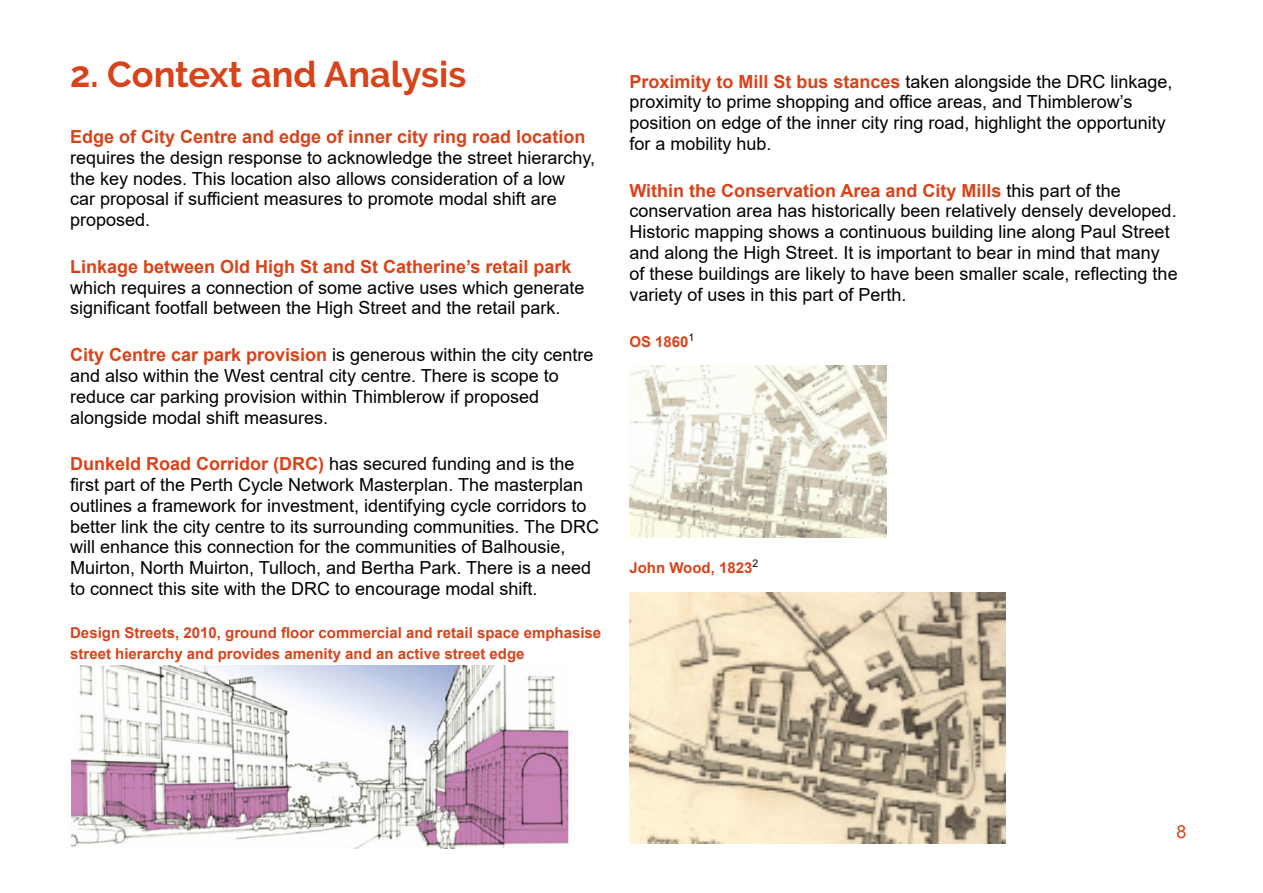
<style>
.page{position:relative;width:1263px;height:893px;background:#fff}
.page>*{position:absolute;margin:0;border:0;box-sizing:border-box;transform-origin:0 0}
.t1{font:700 36px "Raleway";color:#d8431a}
.t2{font:18px/20.9px "Arial";color:#000}
.t3{font:700 18px "Arial";color:#d8431a}
.t4{font:18px "Arial";color:#d8431a}
.t5{font:700 15px/20.9px "Arial";color:#d8431a}
.s1{font-weight:700;color:#d8431a}
</style>
<div class="page">
<img style="left:70px;top:665px;width:499px;height:183px">
<img style="left:629px;top:366px;width:257px;height:171px">
<img style="left:629px;top:592px;width:377px;height:251px">
<h1 class="t1" style="left:70px;top:54px;width:398px">2. Context and Analysis</h1>
<p class="t3" style="left:70px;top:124px;width:517px">Edge of City Centre and edge of inner city ring road location</p>
<p class="t2" style="left:70px;top:147px;width:526px">requires the design response to acknowledge the street hierarchy, the key nodes. This location also allows consideration of a low<br>car proposal if sufficient measures to promote modal shift are proposed.</p>
<p class="t3" style="left:70px;top:254px;width:503px">Linkage between Old High St and St Catherine’s retail park</p>
<p class="t2" style="left:70px;top:277px;width:516px">which requires a connection of some active uses which generate significant footfall between the High Street and the retail park.</p>
<p class="t2" style="left:70px;top:344px;width:525px"><span class="s1">City Centre car park provision</span> is generous within the city centre and also within the West central city centre. There is scope to reduce car parking provision within Thimblerow if proposed alongside modal shift measures.</p>
<p class="t2" style="left:70px;top:453px;width:530px"><span class="s1">Dunkeld Road Corridor (DRC)</span> has secured funding and is the first part of the Perth Cycle Network Masterplan. The masterplan outlines a framework for investment, identifying cycle corridors to better link the city centre to its surrounding communities. The DRC will enhance this connection for the communities of Balhousie, Muirton, North Muirton, Tulloch, and Bertha Park. There is a need to connect this site with the DRC to encourage modal shift.</p>
<p class="t5" style="left:70px;top:623px;width:533px">Design Streets, 2010, ground floor commercial and retail space emphasise street hierarchy and provides amenity and an active street edge</p>
<p class="t2" style="left:629px;top:71px;width:545px"><span class="s1">Proximity to Mill St bus stances</span> taken alongside the DRC linkage, proximity to prime shopping and office areas, and Thimblerow’s position on edge of the inner city ring road, highlight the opportunity for a mobility hub.</p>
<p class="t2" style="left:629px;top:180px;width:550px"><span class="s1">Within the Conservation Area and City Mills</span> this part of the conservation area has historically been relatively densely developed.<br>Historic mapping shows a continuous building line along Paul Street and along the High Street. It is important to bear in mind that many of these buildings are likely to have been smaller scale, reflecting the variety of uses in this part of Perth.</p>
<p class="t5" style="left:629px;top:332px;width:67px">OS 1860<sup>1</sup></p>
<p class="t5" style="left:629px;top:557px;width:130px">John Wood, 1823<sup>2</sup></p>
<p class="t4" style="left:1176px;top:819px;width:12px">8</p>
</div>
